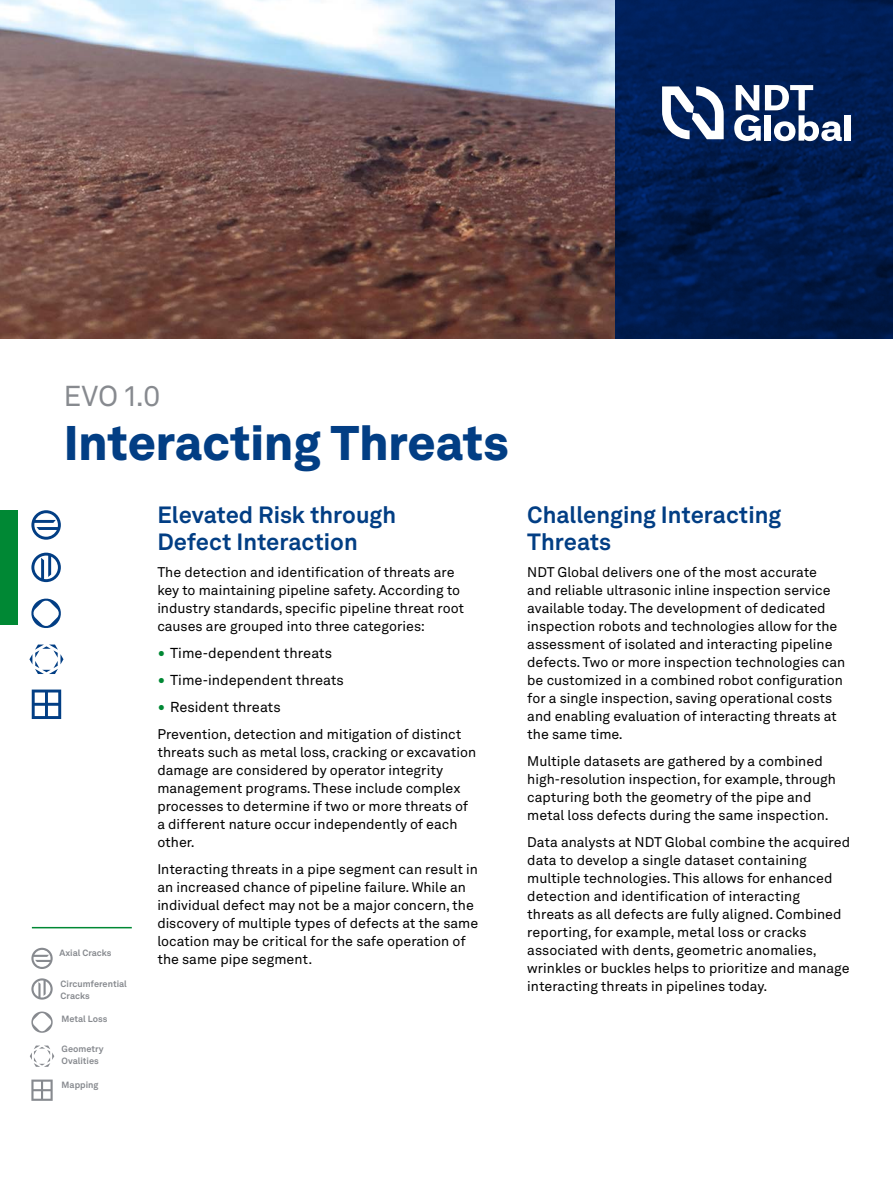
<style>
.page{position:relative;width:893px;height:1188px;background:#fff}
.page>*{position:absolute;margin:0;border:0;box-sizing:border-box;transform-origin:0 0}
.t1{font:900 48px "Akkurat LL";color:#023e84}
.t2{font:28.5px "Akkurat LL";color:#878a8f}
.t3{font:700 23.25px/27px "Akkurat LL";color:#023e84}
.t4{font:14.25px "Akkurat LL";color:#000}
.t5{font:13.8px/18px "Akkurat LL";color:#000}
.t6{font:700 9px/12px "Akkurat LL";color:#878a8f}
.s1{font-size:18.75px;color:#008834}
</style>
<div class="page">
<img style="left:0;top:0;width:893px;height:338px">
<div style="left:0;top:510px;width:17px;height:115px;background:#008834"></div>
<svg style="left:31px;top:948px;width:22px;height:21px"></svg>
<svg style="left:31px;top:510px;width:30px;height:30px"></svg>
<svg style="left:31px;top:1011px;width:22px;height:22px"></svg>
<svg style="left:31px;top:598px;width:30px;height:30px"></svg>
<svg style="left:31px;top:978px;width:22px;height:22px"></svg>
<svg style="left:31px;top:553px;width:30px;height:29px"></svg>
<hr style="left:32px;top:927px;width:100px;height:1px;background:#008834">
<svg style="left:30px;top:1046px;width:24px;height:21px"></svg>
<svg style="left:29px;top:645px;width:34px;height:29px"></svg>
<svg style="left:31px;top:1080px;width:22px;height:21px"></svg>
<svg style="left:32px;top:690px;width:29px;height:29px"></svg>
<svg style="left:662px;top:86px;width:62px;height:53px"></svg>
<div style="left:844px;top:115px;width:6px;height:26px;background:#fff"></div>
<svg style="left:734px;top:85px;width:108px;height:57px"></svg>
<h2 class="t2" style="left:64px;top:375px;width:98px">EVO 1.0</h2>
<h1 class="t1" style="left:64px;top:405px;width:446px">Interacting Threats</h1>
<p class="t6" style="left:60px;top:947px;width:53px">Axial Cracks</p>
<p class="t6" style="left:61px;top:977px;width:68px">Circumferential<br>Cracks</p>
<p class="t6" style="left:62px;top:1013px;width:47px">Metal Loss</p>
<p class="t6" style="left:62px;top:1042px;width:43px">Geometry<br>Ovalities</p>
<p class="t6" style="left:62px;top:1078px;width:38px">Mapping</p>
<h3 class="t3" style="left:157px;top:500px;width:240px">Elevated Risk through<br>Defect Interaction</h3>
<p class="t5" style="left:157px;top:562px;width:308px">The detection and identification of threats are key to maintaining pipeline safety. According to industry standards, specific pipeline threat root causes are grouped into three categories:</p>
<p class="t4" style="left:157px;top:642px;width:176px"><span class="s1">•</span> Time-dependent threats</p>
<p class="t4" style="left:157px;top:669px;width:188px"><span class="s1">•</span> Time-independent threats</p>
<p class="t4" style="left:157px;top:696px;width:125px"><span class="s1">•</span> Resident threats</p>
<p class="t5" style="left:157px;top:724px;width:320px">Prevention, detection and mitigation of distinct threats such as metal loss, cracking or excavation damage are considered by operator integrity management programs. These include complex processes to determine if two or more threats of a different nature occur independently of each other.</p>
<p class="t5" style="left:157px;top:859px;width:322px">Interacting threats in a pipe segment can result in an increased chance of pipeline failure. While an individual defect may not be a major concern, the discovery of multiple types of defects at the same location may be critical for the safe operation of the same pipe segment.</p>
<h3 class="t3" style="left:527px;top:500px;width:256px">Challenging Interacting<br>Threats</h3>
<p class="t5" style="left:527px;top:562px;width:320px">NDT Global delivers one of the most accurate<br>and reliable ultrasonic inline inspection service available today. The development of dedicated inspection robots and technologies allow for the assessment of isolated and interacting pipeline defects. Two or more inspection technologies can be customized in a combined robot configuration for a single inspection, saving operational costs and enabling evaluation of interacting threats at the same time.</p>
<p class="t5" style="left:527px;top:751px;width:310px">Multiple datasets are gathered by a combined high-resolution inspection, for example, through capturing both the geometry of the pipe and metal loss defects during the same inspection.</p>
<p class="t5" style="left:527px;top:832px;width:324px">Data analysts at NDT Global combine the acquired data to develop a single dataset containing multiple technologies. This allows for enhanced detection and identification of interacting threats as all defects are fully aligned. Combined reporting, for example, metal loss or cracks associated with dents, geometric anomalies, wrinkles or buckles helps to prioritize and manage interacting threats in pipelines today.</p>
</div>
